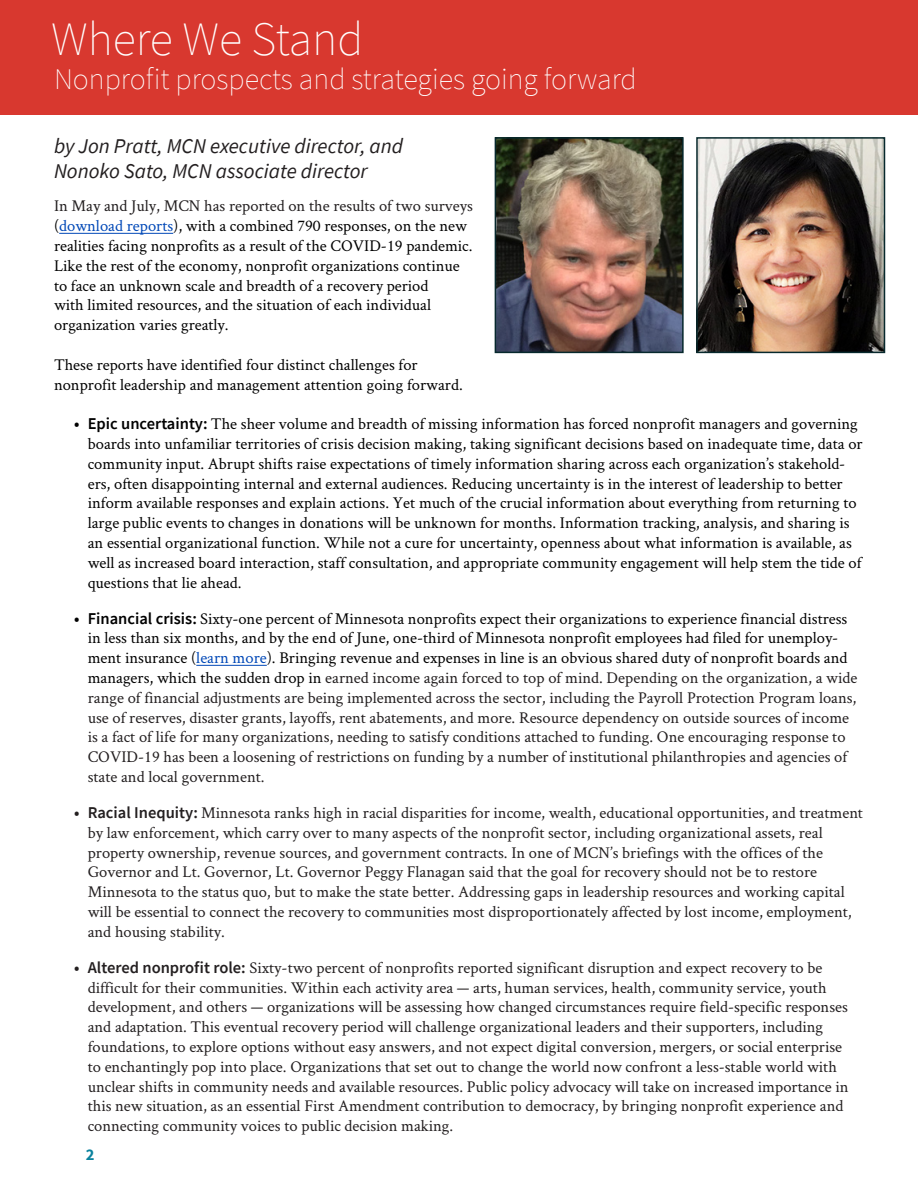
<style>
.page{position:relative;width:918px;height:1188px;background:#fff}
.page>*{position:absolute;margin:0;border:0;box-sizing:border-box;transform-origin:0 0}
.t1{font:200 48px "Source Sans Pro";color:#fff}
.t2{font:200 30px "Source Sans Pro";color:#fff}
.t3{font:italic 21px "Source Sans Pro";color:#231f20}
.t4{font:16.5px/19.8px "Crimson Text";color:#231f20}
.t5{font:16.5px/19.8px "Crimson Text";color:#000}
.t6{font:700 16.5px "Source Sans Pro";color:#0a829e}
.s1{color:#231f20}
.s2{color:#0048b7}
.s3{font-family:"Source Sans Pro";font-weight:600}
.s4{font-family:"Source Sans Pro";font-weight:600;color:#000}
.s5{color:#000}
</style>
<div class="page">
<div style="left:0;top:0;width:918px;height:114px;background:#d8382f"></div>
<img style="left:498px;top:140px;width:183px;height:210px">
<div style="left:495px;top:137px;width:189px;height:216px;border:2px solid #07292d"></div>
<hr style="left:59px;top:233px;width:114px;height:1px;background:#0048b7">
<hr style="left:196px;top:665px;width:71px;height:1px;background:#0048b7">
<img style="left:699px;top:140px;width:183px;height:210px">
<div style="left:696px;top:137px;width:189px;height:216px;border:2px solid #07292d"></div>
<p class="t1" style="left:51px;top:10px;width:314px">Where We Stand</p>
<p class="t2" style="left:54px;top:61px;width:584px">Nonprofit prospects and strategies going forward</p>
<p class="t3" style="left:54px;top:133px;width:351px">by Jon Pratt, MCN executive director, and</p>
<p class="t3" style="left:54px;top:158px;width:315px">Nonoko Sato, MCN associate director</p>
<p class="t5" style="left:54px;top:196px;width:420px"><span class="s1">In May and July, MCN has reported on the results of two surveys </span>(<span class="s2">download reports</span>), with a combined 790 responses, on the new realities facing nonprofits as a result of the COVID-19 pandemic.<br>Like the rest of the economy, nonprofit organizations continue</p>
<p class="t5" style="left:54px;top:275px;width:376px">to face an unknown scale and breadth of a recovery period</p>
<p class="t5" style="left:54px;top:295px;width:379px">with limited resources, and the situation of each individual</p>
<p class="t5" style="left:54px;top:314px;width:176px">organization varies greatly.</p>
<p class="t5" style="left:54px;top:354px;width:365px">These reports have identified four distinct challenges for</p>
<p class="t5" style="left:54px;top:374px;width:410px">nonprofit leadership and management attention going forward.</p>
<p class="t5" style="left:88px;top:413px;width:776px;text-indent:-14px"><span class="s3">• Epic uncertainty:</span> The sheer volume and breadth of missing information has forced nonprofit managers and governing boards into unfamiliar territories of crisis decision making, taking significant decisions based on inadequate time, data or community input. Abrupt shifts raise expectations of timely information sharing across each organization’s stakehold&shy;ers, often disappointing internal and external audiences. Reducing uncertainty is in the interest of leadership to better inform available responses and explain actions. Yet much of the crucial information about everything from returning to large public events to changes in donations will be unknown for months. Information tracking, analysis, and sharing is an essential organizational function. While not a cure for uncertainty, openness about what information is available, as well as increased board interaction, staff consultation, and appropriate community engagement will help stem the tide of questions that lie ahead.</p>
<p class="t4" style="left:88px;top:608px;width:771px;text-indent:-14px"><span class="s4">• Financial crisis:</span> <span class="s5">Sixty-one percent of Minnesota nonprofits expect their organizations to experience financial distress in less than six months, and by the end of June, one-third of Minnesota nonprofit employees had filed for unemploy&shy;ment insurance (</span><span class="s2">learn more</span><span class="s5">). Bringing revenue and expenses in line is an obvious shared duty of nonprofit boards and managers, which the sudden drop in</span> earned income again forced to top of mind. Depending on the organization, a wide range of financial adjustments are being implemented across the sector, including the Payroll Protection Program loans, use of reserves, disaster grants, layoffs, rent abatements, and more. Resource dependency on outside sources of income is a fact of life for many organizations, needing to satisfy conditions attached to funding. One encouraging response to COVID-19 has been a loosening of restrictions on funding by a number of institutional philanthropies and agencies of state and local government.</p>
<p class="t4" style="left:88px;top:802px;width:777px;text-indent:-14px"><span class="s3">• Racial Inequity:</span> Minnesota ranks high in racial disparities for income, wealth, educational opportunities, and treatment by law enforcement, which carry over to many aspects of the nonprofit sector, including organizational assets, real</p>
<p class="t4" style="left:88px;top:842px;width:737px">property ownership, revenue sources, and government contracts. In one of MCN’s briefings with the offices of the</p>
<p class="t4" style="left:88px;top:862px;width:731px">Governor and Lt. Governor, Lt. Governor Peggy Flanagan said that the goal for recovery should not be to restore</p>
<p class="t4" style="left:88px;top:881px;width:765px">Minnesota to the status quo, but to make the state better. Addressing gaps in leadership resources and working capital will be essential to connect the recovery to communities most disproportionately affected by lost income, employment, and housing stability.</p>
<p class="t4" style="left:74px;top:957px;width:750px"><span class="s3">• Altered nonprofit role:</span> Sixty-two percent of nonprofits reported significant disruption and expect recovery to be</p>
<p class="t4" style="left:88px;top:977px;width:740px">difficult for their communities. Within each activity area — arts, human services, health, community service, youth</p>
<p class="t4" style="left:88px;top:997px;width:762px">development, and others — organizations will be assessing how changed circumstances require field-specific responses and adaptation. This eventual recovery period will challenge organizational leaders and their supporters, including</p>
<p class="t4" style="left:88px;top:1036px;width:762px">foundations, to explore options without easy answers, and not expect digital conversion, mergers, or social enterprise to enchantingly pop into place. Organizations that set out to change the world now confront a less-stable world with unclear shifts in community needs and available resources. Public policy advocacy will take on increased importance in this new situation, as an essential First Amendment contribution to democracy, by bringing nonprofit experience and connecting community voices to public decision making.</p>
<p class="t6" style="left:86px;top:1143px;width:10px">2</p>
</div>
